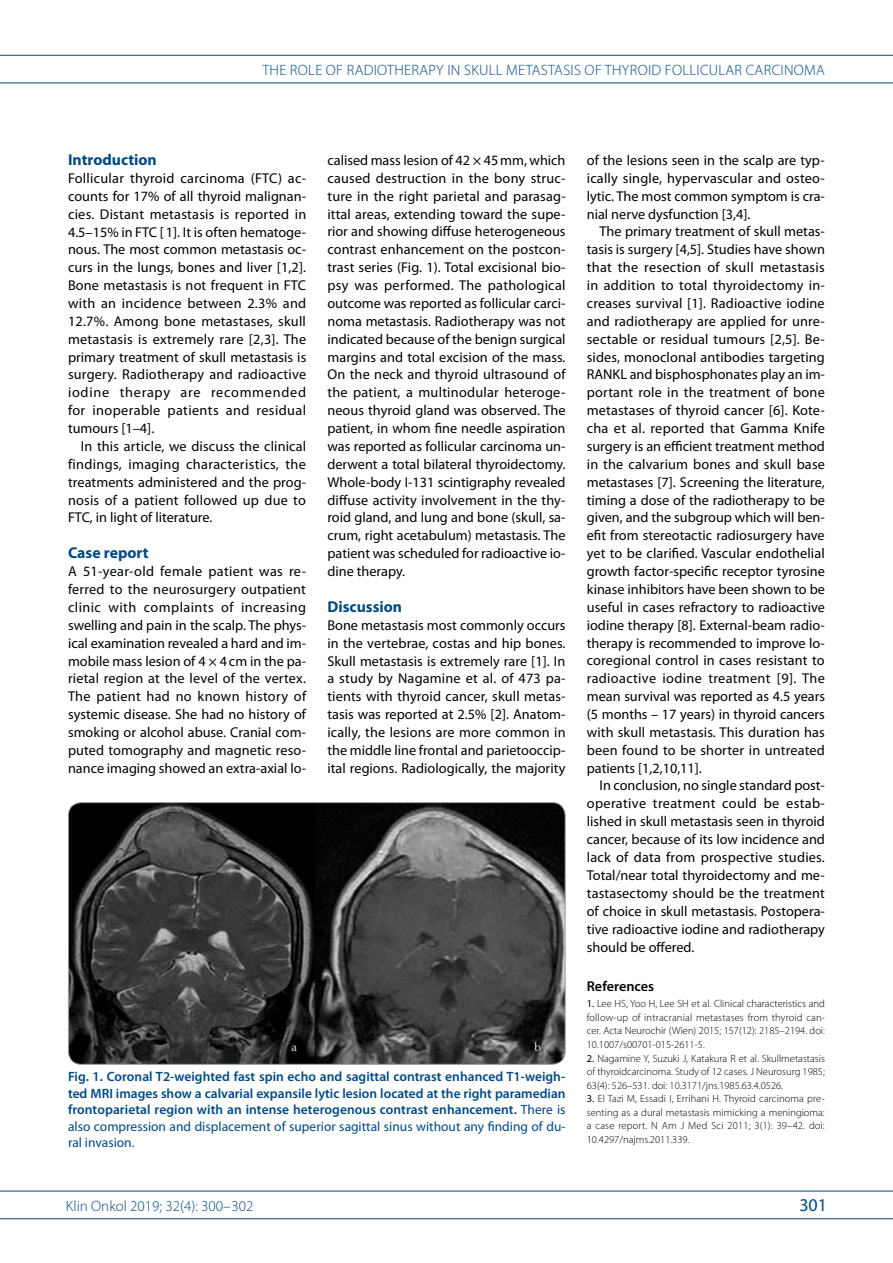
<style>
.page{position:relative;width:893px;height:1263px;background:#fff}
.page>*{position:absolute;margin:0;border:0;box-sizing:border-box;transform-origin:0 0}
.t1{font:18px "Myriad Pro";color:#004985}
.t2{font:700 15.75px "Myriad Pro";color:#004985}
.t3{font:300 15px "Myriad Pro";letter-spacing:.02em;color:#004985}
.t4{font:300 15px "Myriad Pro";color:#004985}
.t5{font:14.25px/17.9px "Myriad Pro";color:#000;text-align:justify}
.t6{font:600 14.25px "Myriad Pro";color:#000}
.t7{font:600 13.5px/16.5px "Myriad Pro";letter-spacing:.005em;color:#004985;text-align:justify}
.t8{font:300 10.5px/13.5px "Myriad Pro";color:#000;text-align:justify}
.s1{font-weight:400}
</style>
<div class="page">
<hr style="left:0;top:55px;width:893px;height:1px;background:#004985">
<hr style="left:0;top:83px;width:893px;height:1px;background:#004985">
<hr style="left:0;top:1191px;width:893px;height:1px;background:#004985">
<hr style="left:0;top:1218px;width:893px;height:1px;background:#004985">
<img style="left:68px;top:803px;width:496px;height:261px">
<div style="left:68px;top:802px;width:498px;height:263px;border:1px solid #9c9e9f;border-radius:13px"></div>
<p class="t3" style="left:262px;top:61px;width:102px">The Role of Radiotherap</p>
<p class="t3" style="left:436px;top:61px;width:90px">y in Skull Metastasis</p>
<p class="t3" style="left:585px;top:61px;width:54px">of Thyroid</p>
<p class="t3" style="left:665px;top:61px;width:98px">Follicular Carci</p>
<p class="t3" style="left:784px;top:61px;width:21px">noma</p>
<p class="t2" style="left:68px;top:149px;width:90px">Introduction</p>
<p class="t5" style="left:68px;top:169px;width:240px">Follicular thyroid carcinoma (FTC) ac&shy;counts for 17% of all thyroid malignan&shy;cies. Distant metastasis is reported in 4.5–15% in FTC [1]. It is often hematoge&shy;nous. The most common metastasis oc&shy;curs in the lungs, bones and liver [1,2].<br>Bone metastasis is not frequent in FTC with an incidence between 2.3% and 12.7%. Among bone metastases, skull metastasis is extremely rare [2,3]. The primary treatment of skull metastasis is surgery. Radiotherapy and radioactive iodine therapy are recommended for inoperable patients and residual tumours [1–4].</p>
<p class="t5" style="left:68px;top:437px;width:240px;text-indent:13px">In this article, we discuss the clinical findings, imaging characteristics, the treatments administered and the prog&shy;nosis of a patient followed up due to FTC, in light of literature.</p>
<p class="t2" style="left:68px;top:543px;width:82px">Case report</p>
<p class="t5" style="left:68px;top:562px;width:240px">A 51-year-old female patient was re&shy;ferred to the neurosurgery outpatient clinic with complaints of increasing swelling and pain in the scalp. The phys&shy;ical examination revealed a hard and im&shy;mobile mass lesion of 4 × 4cm in the pa&shy;rietal region at the level of the vertex.<br>The patient had no known history of systemic disease. She had no history of smoking or alcohol abuse. Cranial com&shy;puted tomography and magnetic reso&shy;nance imaging showed an extra-axial lo-</p>
<p class="t5" style="left:327px;top:151px;width:240px">calised mass lesion of 42 × 45mm, which caused destruction in the bony struc&shy;ture in the right parietal and parasag&shy;ittal areas, extending toward the supe&shy;rior and showing diffuse heterogeneous contrast enhancement on the postcon&shy;trast series (Fig. 1). Total excisional bio&shy;psy was performed. The pathological outcome was reported as follicular carci&shy;noma metastasis. Radiotherapy was not indicated because of the benign surgical margins and total excision of the mass.<br>On the neck and thyroid ultrasound of the patient, a multinodular heteroge&shy;neous thyroid gland was observed. The patient, in whom fine needle aspiration was reported as follicular carcinoma un&shy;derwent a total bilateral thyroidectomy.<br>Whole-body I-131 scintigraphy revealed diffuse activity involvement in the thy&shy;roid gland, and lung and bone (skull, sa&shy;crum, right acetabulum) metastasis. The patient was scheduled for radioactive io&shy;dine therapy.</p>
<p class="t2" style="left:327px;top:596px;width:76px">Discussion</p>
<p class="t5" style="left:327px;top:616px;width:240px">Bone metastasis most commonly occurs in the vertebrae, costas and hip bones.<br>Skull metastasis is extremely rare [1]. In a study by Nagamine et al. of 473 pa&shy;tients with thyroid cancer, skull metas&shy;tasis was reported at 2.5% [2]. Anatom&shy;ically, the lesions are more common in the middle line frontal and parietooccip&shy;ital regions. Radiologically, the majority</p>
<p class="t7" style="left:68px;top:1068px;width:499px">Fig. 1. Coronal T2-weighted fast spin echo and sagittal contrast enhanced T1-weigh&shy;ted MRI images show a calvarial expansile lytic lesion located at the right paramedian frontoparietal region with an intense heterogenous contrast enhancement. <span class="s1">There is also compression and displacement of superior sagittal sinus without any finding of du&shy;ral invasion.</span></p>
<p class="t5" style="left:587px;top:151px;width:240px">of the lesions seen in the scalp are typ&shy;ically single, hypervascular and osteo&shy;lytic. The most common symptom is cra&shy;nial nerve dysfunction [3,4].</p>
<p class="t5" style="left:587px;top:223px;width:240px;text-indent:13px">The primary treatment of skull metas&shy;tasis is surgery [4,5]. Studies have shown that the resection of skull metastasis in addition to total thyroidectomy in&shy;creases survival [1]. Radioactive iodine and radiotherapy are applied for unre&shy;sectable or residual tumours [2,5]. Be&shy;sides, monoclonal antibodies targeting RANKL and bisphosphonates play an im&shy;portant role in the treatment of bone metastases of thyroid cancer [6]. Kote&shy;cha et al. reported that Gamma Knife surgery is an efficient treatment method in the calvarium bones and skull base metastases [7]. Screening the literature, timing a dose of the radiotherapy to be given, and the subgroup which will ben&shy;efit from stereotactic radiosurgery have yet to be clarified. Vascular endothelial growth factor-specific receptor tyrosine kinase inhibitors have been shown to be useful in cases refractory to radioactive iodine therapy [8]. External-beam radio&shy;therapy is recommended to improve lo&shy;coregional control in cases resistant to radioactive iodine treatment [9]. The mean survival was reported as 4.5 years (5 months – 17 years) in thyroid cancers with skull metastasis. This duration has been found to be shorter in untreated patients [1,2,10,11].</p>
<p class="t5" style="left:587px;top:776px;width:240px;text-indent:13px">In conclusion, no single standard post&shy;operative treatment could be estab&shy;lished in skull metastasis seen in thyroid cancer, because of its low incidence and lack of data from prospective studies.<br>Total/near total thyroidectomy and me&shy;tastasectomy should be the treatment of choice in skull metastasis. Postopera&shy;tive radioactive iodine and radiotherapy should be offered.</p>
<p class="t6" style="left:587px;top:977px;width:69px">References</p>
<p class="t8" style="left:587px;top:997px;width:240px"><span class="s1">1.</span> Lee HS, Yoo H, Lee SH et al. Clinical characteristics and follow-up of intracranial metastases from thyroid can&shy;cer. Acta Neurochir (Wien) 2015; 157(12): 2185–2194. doi:<br>10.1007/s00701-015-2611-5.</p>
<p class="t8" style="left:587px;top:1051px;width:240px"><span class="s1">2.</span> Nagamine Y, Suzuki J, Katakura R et al. Skullmetastasis of thyroidcarcinoma. Study of 12 cases. J Neurosurg 1985; 63(4): 526–531. doi: 10.3171/jns.1985.63.4.0526.</p>
<p class="t8" style="left:587px;top:1092px;width:240px"><span class="s1">3.</span> El Tazi M, Essadi I, Errihani H. Thyroid carcinoma pre&shy;senting as a dural metastasis mimicking a meningioma: a case report. N Am J Med Sci 2011; 3(1): 39–42. doi:<br>10.4297/najms.2011.339.</p>
<p class="t4" style="left:66px;top:1197px;width:189px">Klin Onkol 2019; 32(4): 300–302</p>
<p class="t1" style="left:799px;top:1194px;width:29px">301</p>
</div>
